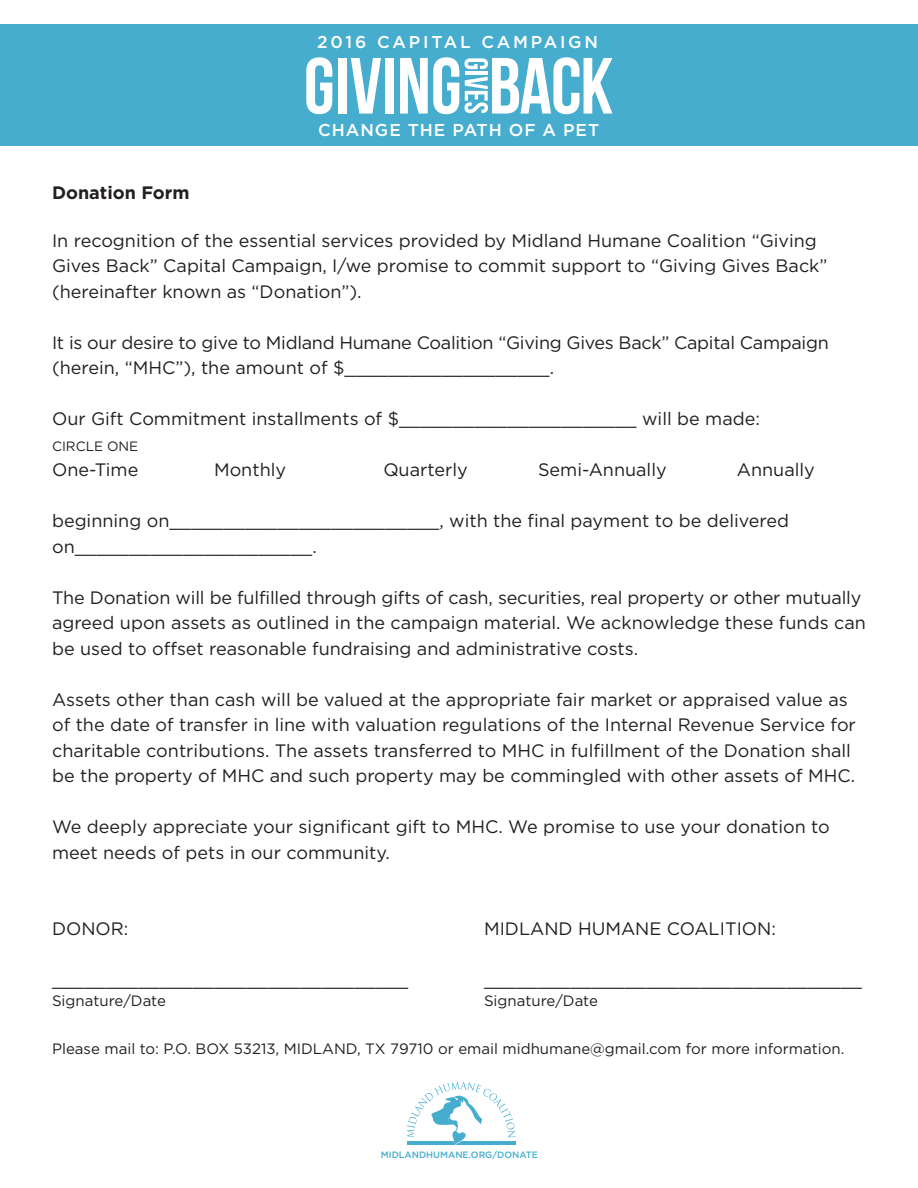
<style>
.page{position:relative;width:918px;height:1188px;background:#fff}
.page>*{position:absolute;margin:0;border:0;box-sizing:border-box;transform-origin:0 0}
.t1{font:18px/25.5px "Gotham";color:#231f20}
.t2{font:700 18px "Gotham";color:#231f20}
.t3{font:500 17.25px "Gotham";letter-spacing:.055em;color:#fff}
.t4{font:500 17.1px "Gotham";letter-spacing:.16em;color:#fff}
.t5{font:15px "Gotham";color:#231f20}
.t6{font:13.5px "Gotham";color:#231f20}
.t7{font:500 9.15px "Gotham";color:#46adce}
</style>
<div class="page">
<div style="left:0;top:24px;width:918px;height:122px;background:#46adce"></div>
<svg style="left:306px;top:57px;width:26px;height:57px"></svg>
<div style="left:338px;top:58px;width:9px;height:56px;background:#fff"></div>
<svg style="left:351px;top:58px;width:30px;height:56px"></svg>
<div style="left:385px;top:58px;width:9px;height:56px;background:#fff"></div>
<svg style="left:400px;top:57px;width:212px;height:57px"></svg>
<hr style="left:407px;top:1141px;width:109px;height:3px;background:#46adce">
<svg style="left:406px;top:1082px;width:109px;height:63px"></svg>
<p class="t4" style="left:317px;top:32px;width:282px">2016 CAPITAL CAMPAIGN</p>
<p class="t3" style="left:318px;top:120px;width:282px">CHANGE THE PATH OF A PET</p>
<p class="t2" style="left:52px;top:183px;width:139px">Donation Form</p>
<p class="t1" style="left:52px;top:227px;width:777px">In recognition of the essential services provided by Midland Humane Coalition “Giving<br>Gives Back” Capital Campaign, I/we promise to commit support to “Giving Gives Back” (hereinafter known as “Donation”).</p>
<p class="t1" style="left:52px;top:329px;width:778px">It is our desire to give to Midland Humane Coalition “Giving Gives Back” Capital Campaign (herein, “MHC”), the amount of $___________________.</p>
<p class="t1" style="left:52px;top:406px;width:709px">Our Gift Commitment installments of $______________________ will be made:</p>
<p class="t6" style="left:52px;top:438px;width:88px">CIRCLE ONE</p>
<p class="t1" style="left:52px;top:457px;width:88px">One-Time</p>
<p class="t1" style="left:214px;top:457px;width:74px">Monthly</p>
<p class="t1" style="left:383px;top:457px;width:86px">Quarterly</p>
<p class="t1" style="left:538px;top:457px;width:130px">Semi-Annually</p>
<p class="t1" style="left:737px;top:457px;width:80px">Annually</p>
<p class="t1" style="left:52px;top:508px;width:739px">beginning on_________________________, with the final payment to be delivered on______________________.</p>
<p class="t1" style="left:52px;top:584px;width:815px">The Donation will be fulfilled through gifts of cash, securities, real property or other mutually agreed upon assets as outlined in the campaign material. We acknowledge these funds can be used to offset reasonable fundraising and administrative costs.</p>
<p class="t1" style="left:52px;top:686px;width:805px">Assets other than cash will be valued at the appropriate fair market or appraised value as of the date of transfer in line with valuation regulations of the Internal Revenue Service for charitable contributions. The assets transferred to MHC in fulfillment of the Donation shall be the property of MHC and such property may be commingled with other assets of MHC.</p>
<p class="t1" style="left:52px;top:814px;width:779px">We deeply appreciate your significant gift to MHC. We promise to use your donation to meet needs of pets in our community.</p>
<p class="t1" style="left:52px;top:916px;width:78px">DONOR:</p>
<p class="t1" style="left:484px;top:916px;width:293px">MIDLAND HUMANE COALITION:</p>
<p class="t1" style="left:52px;top:967px;width:358px">_________________________________</p>
<p class="t1" style="left:484px;top:967px;width:380px">___________________________________</p>
<p class="t5" style="left:52px;top:992px;width:115px">Signature/Date</p>
<p class="t5" style="left:484px;top:992px;width:115px">Signature/Date</p>
<p class="t5" style="left:52px;top:1040px;width:794px">Please mail to: P.O. BOX 53213, MIDLAND, TX 79710 or email midhumane@gmail.com for more information.</p>
<p class="t7" style="left:381px;top:1150px;width:159px">MIDLANDHUMANE.ORG/DONATE</p>
</div>
